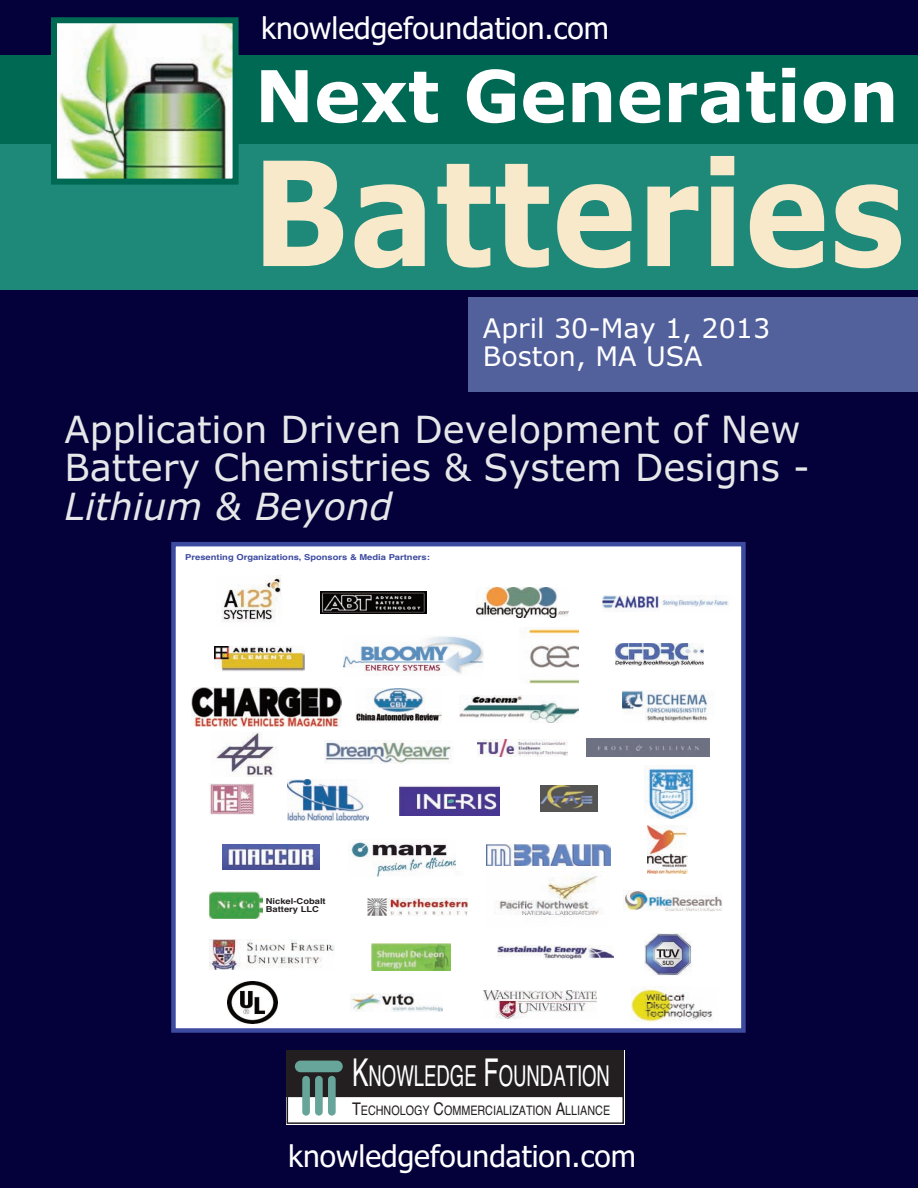
<style>
.page{position:relative;width:918px;height:1188px;background:#04003a}
.page>*{position:absolute;margin:0;border:0;box-sizing:border-box;transform-origin:0 0}
.t1{font:700 144.9px "Verdana";color:#f9e9cb;scale:.88 1}
.t2{font:700 71.55px "Verdana";color:#fff}
.t3{font:37.5px/38.2px "Verdana";color:#e6e7e9}
.t4{font:italic 37.5px "Verdana";color:#e6e7e9}
.t5{font:30px "Tahoma";color:#fff}
.t6{font:28.8px "Helvetica";color:#fff;scale:.64 1}
.t7{font:27px/27.8px "Verdana";color:#fff}
.t8{font:13.05px "Helvetica";color:#231f20;scale:.82 1}
.t9{font:700 8.25px "Helvetica";color:#3c4a9f;scale:1.15 1}
.t10{font:700 8.25px/9px "Helvetica";color:#231f20;scale:1.15 1}
.s1{font-size:38.4px}
.s2{font-size:17.4px}
</style>
<div class="page">
<div style="left:0;top:144px;width:918px;height:146px;background:#1f8979"></div>
<div style="left:0;top:56px;width:918px;height:88px;background:#006954"></div>
<div style="left:287px;top:1050px;width:337px;height:47px;background:#231f20"></div>
<div style="left:287px;top:1096px;width:336px;height:27px;background:#fff"></div>
<div style="left:287px;top:1096px;width:337px;height:28px;border:2px solid #231f20"></div>
<div style="left:295px;top:1061px;width:48px;height:11px;background:#67a499;border-radius:6px"></div>
<div style="left:302px;top:1076px;width:8px;height:40px;background:#67a499;border-radius:4px"></div>
<div style="left:315px;top:1076px;width:8px;height:40px;background:#67a499;border-radius:4px"></div>
<div style="left:328px;top:1076px;width:8px;height:40px;background:#67a499;border-radius:4px"></div>
<img style="left:58px;top:24px;width:174px;height:154px">
<div style="left:51px;top:17px;width:188px;height:168px;border:6px solid #006954"></div>
<div style="left:468px;top:297px;width:450px;height:95px;background:#52609b"></div>
<div style="left:173px;top:544px;width:570px;height:486px;background:#fff"></div>
<div style="left:171px;top:542px;width:575px;height:491px;border:4px solid #3c4a9f"></div>
<img style="left:321px;top:591px;width:105px;height:23px">
<img style="left:222px;top:577px;width:59px;height:46px">
<img style="left:484px;top:990px;width:112px;height:29px">
<img style="left:214px;top:646px;width:91px;height:25px">
<img style="left:523px;top:628px;width:55px;height:56px">
<img style="left:325px;top:741px;width:127px;height:23px">
<img style="left:216px;top:733px;width:61px;height:44px">
<img style="left:632px;top:988px;width:80px;height:34px">
<img style="left:372px;top:944px;width:79px;height:27px">
<img style="left:477px;top:587px;width:92px;height:30px">
<img style="left:356px;top:689px;width:85px;height:33px">
<img style="left:192px;top:687px;width:150px;height:40px">
<img style="left:587px;top:739px;width:123px;height:18px">
<img style="left:210px;top:784px;width:44px;height:30px">
<img style="left:623px;top:890px;width:99px;height:22px">
<div style="left:541px;top:786px;width:56px;height:26px;background:#565553"></div>
<img style="left:541px;top:786px;width:52px;height:23px">
<img style="left:287px;top:780px;width:81px;height:40px">
<svg style="left:399px;top:785px;width:101px;height:31px"></svg>
<img style="left:400px;top:786px;width:99px;height:29px">
<img style="left:647px;top:825px;width:41px;height:49px">
<img style="left:645px;top:766px;width:49px;height:53px">
<img style="left:494px;top:875px;width:109px;height:41px">
<img style="left:210px;top:940px;width:125px;height:29px">
<img style="left:645px;top:934px;width:46px;height:41px">
<img style="left:228px;top:982px;width:50px;height:41px">
<img style="left:350px;top:994px;width:93px;height:18px">
<img style="left:616px;top:643px;width:87px;height:22px">
<img style="left:477px;top:740px;width:91px;height:16px">
<img style="left:497px;top:945px;width:117px;height:15px">
<img style="left:368px;top:898px;width:100px;height:18px">
<img style="left:602px;top:595px;width:127px;height:17px">
<img style="left:622px;top:691px;width:87px;height:32px">
<img style="left:351px;top:842px;width:105px;height:34px">
<img style="left:223px;top:845px;width:96px;height:24px">
<img style="left:486px;top:844px;width:124px;height:22px">
<img style="left:209px;top:892px;width:53px;height:26px">
<img style="left:343px;top:636px;width:140px;height:40px">
<img style="left:459px;top:695px;width:119px;height:28px">
<p class="t5" style="left:261px;top:12px;width:349px">knowledgefoundation.com</p>
<h2 class="t2" style="left:255px;top:56px;width:646px">Next Generation</h2>
<h1 class="t1" style="left:252px;top:131px;width:744px">Batteries</h1>
<p class="t7" style="left:483px;top:315px;width:289px">April 30-May 1, 2013<br>Boston, MA USA</p>
<p class="t3" style="left:65px;top:411px;width:747px">Application Driven Development of New<br>Battery Chemistries &amp; System Designs -</p>
<p class="t4" style="left:65px;top:485px;width:329px">Lithium &amp; Beyond</p>
<p class="t9" style="left:185px;top:553px;width:214px">Presenting Organizations, Sponsors &amp; Media Partners:</p>
<p class="t10" style="left:266px;top:896px;width:54px">Nickel-Cobalt<br>Battery LLC</p>
<p class="t6" style="left:352px;top:1060px;width:405px"><span class="s1">K</span>NOWLEDGE <span class="s1">F</span>OUNDATION</p>
<p class="t8" style="left:352px;top:1103px;width:316px"><span class="s2">T</span>ECHNOLOGY <span class="s2">C</span>OMMERCIALIZATION <span class="s2">A</span>LLIANCE</p>
<p class="t5" style="left:288px;top:1140px;width:349px">knowledgefoundation.com</p>
</div>
